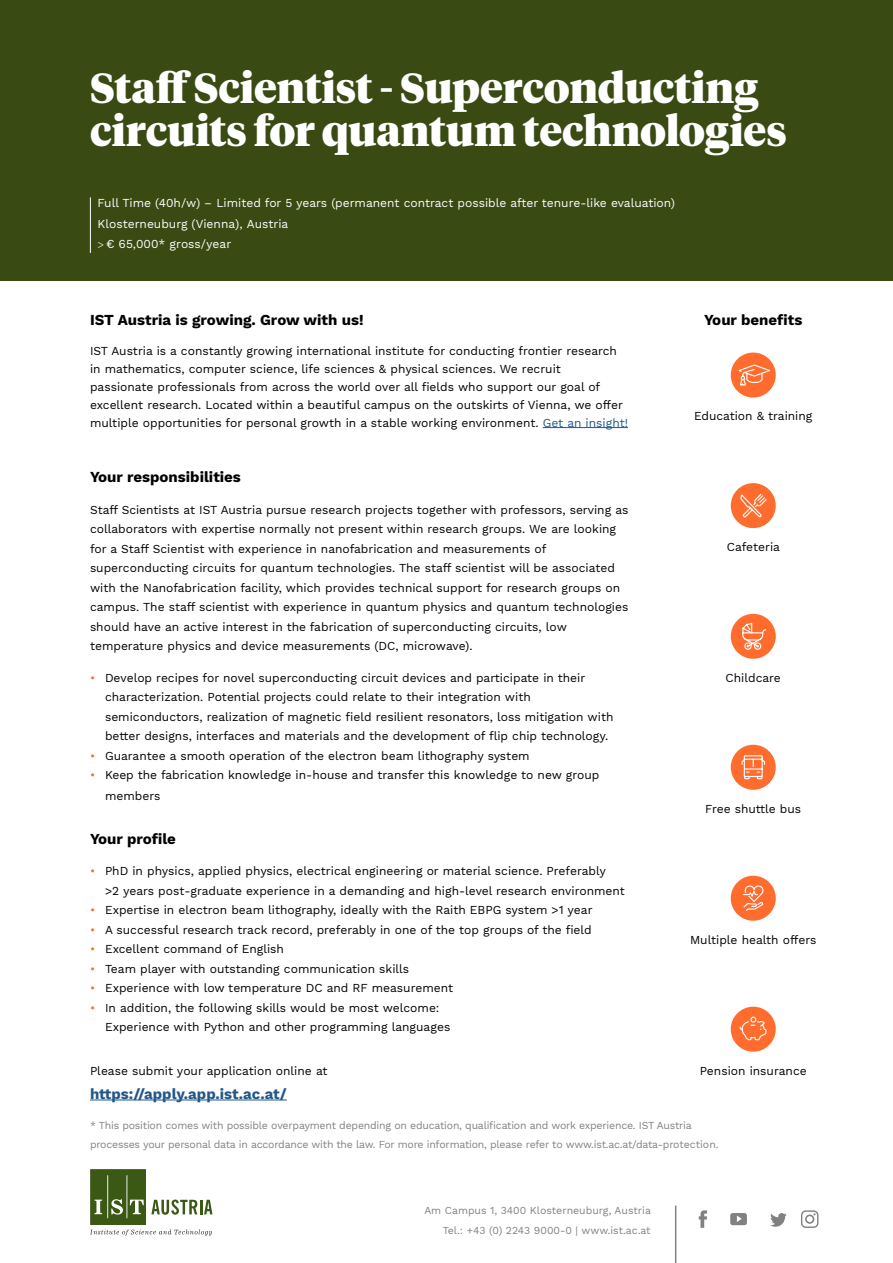
<style>
.page{position:relative;width:893px;height:1263px;background:#fff}
.page>*{position:absolute;margin:0;border:0;box-sizing:border-box;transform-origin:0 0}
.Titel{font:900 42px/43.5px "Tiempos Headline";letter-spacing:-.01em;color:#fff}
.t1{font:700 15px "Work Sans";color:#000}
.t2{font:700 15px "Work Sans";color:#235789}
.Copy{font:12px/19.5px "Work Sans";color:#000}
.Lead{font:12px/20.9px "Work Sans";color:#fff}
.t3{font:10.5px/19.5px "Work Sans";letter-spacing:-.02em;color:#818181}
.t4{font:10.5px/19.5px "Work Sans";color:#818181;text-align:right}
.s1{font-family:"Minion Pro"}
.s2{color:#235789}
.s3{color:#ff6c2d}
</style>
<div class="page">
<div style="left:0;top:0;width:893px;height:280px;background:#394a13"></div>
<hr style="left:90px;top:197px;width:1px;height:56px;background:#fff">
<hr style="left:543px;top:427px;width:85px;height:1px;background:#235789">
<hr style="left:675px;top:1205px;width:1px;height:58px;background:#818181">
<svg style="left:699px;top:1210px;width:8px;height:18px"></svg>
<svg style="left:730px;top:1213px;width:17px;height:12px"></svg>
<svg style="left:770px;top:1213px;width:17px;height:14px"></svg>
<svg style="left:801px;top:1210px;width:17px;height:18px"></svg>
<hr style="left:90px;top:1099px;width:197px;height:1px;background:#235789">
<svg style="left:90px;top:1169px;width:122px;height:66px"></svg>
<div style="left:731px;top:483px;width:45px;height:45px;background:#ff6c2d;border-radius:50%"></div>
<svg style="left:740px;top:493px;width:27px;height:25px"></svg>
<div style="left:731px;top:745px;width:45px;height:45px;background:#ff6c2d;border-radius:50%"></div>
<svg style="left:741px;top:755px;width:25px;height:25px"></svg>
<div style="left:731px;top:353px;width:45px;height:45px;background:#ff6c2d;border-radius:50%"></div>
<svg style="left:736px;top:364px;width:37px;height:29px"></svg>
<div style="left:731px;top:614px;width:45px;height:45px;background:#ff6c2d;border-radius:50%"></div>
<svg style="left:742px;top:623px;width:25px;height:27px"></svg>
<div style="left:731px;top:876px;width:45px;height:45px;background:#ff6c2d;border-radius:50%"></div>
<svg style="left:743px;top:885px;width:21px;height:26px"></svg>
<div style="left:731px;top:1007px;width:45px;height:45px;background:#ff6c2d;border-radius:50%"></div>
<svg style="left:739px;top:1011px;width:28px;height:30px"></svg>
<p class="Titel" style="left:90px;top:64px;width:698px">Staff Scientist - Superconducting circuits for quantum technologies</p>
<p class="Lead" style="left:98px;top:192px;width:579px">Full Time (40h/w) – Limited for 5 years (permanent contract possible after tenure-like evaluation)<br>Klosterneuburg (Vienna), Austria<br><span class="s1">&gt;</span> € 65,000* gross/year</p>
<h1 class="t1" style="left:90px;top:311px;width:275px">IST Austria is growing. Grow with us!</h1>
<p class="Copy" style="left:90px;top:342px;width:539px;line-height:18px">IST Austria is a constantly growing international institute for conducting frontier research in mathematics, computer science, life sciences &amp; physical sciences. We recruit<br>passionate professionals from across the world over all fields who support our goal of excellent research. Located within a beautiful campus on the outskirts of Vienna, we offer multiple opportunities for personal growth in a stable working environment. <span class="s2">Get an insight!</span></p>
<h1 class="t1" style="left:90px;top:468px;width:152px">Your responsibilities</h1>
<p class="Copy" style="left:90px;top:500px;width:540px">Staff Scientists at IST Austria pursue research projects together with professors, serving as collaborators with expertise normally not present within research groups. We are looking for a Staff Scientist with experience in nanofabrication and measurements of superconducting circuits for quantum technologies. The staff scientist will be associated with the Nanofabrication facility, which provides technical support for research groups on campus. The staff scientist with experience in quantum physics and quantum technologies should have an active interest in the fabrication of superconducting circuits, low temperature physics and device measurements (DC, microwave).</p>
<p class="Copy" style="left:105px;top:668px;width:510px;text-indent:-15px"><span class="s3">•</span> Develop recipes for novel superconducting circuit devices and participate in their characterization. Potential projects could relate to their integration with semiconductors, realization of magnetic field resilient resonators, loss mitigation with better designs, interfaces and materials and the development of flip chip technology.</p>
<p class="Copy" style="left:90px;top:746px;width:441px"><span class="s3">•</span> Guarantee a smooth operation of the electron beam lithography system</p>
<p class="Copy" style="left:105px;top:765px;width:496px;line-height:21px;text-indent:-15px"><span class="s3">•</span> Keep the fabrication knowledge in-house and transfer this knowledge to new group members</p>
<h1 class="t1" style="left:90px;top:830px;width:88px">Your profile</h1>
<p class="Copy" style="left:105px;top:862px;width:521px;text-indent:-15px"><span class="s3">•</span> PhD in physics, applied physics, electrical engineering or material science. Preferably<br>&gt;2 years post-graduate experience in a demanding and high-level research environment</p>
<p class="Copy" style="left:90px;top:901px;width:504px"><span class="s3">•</span> Expertise in electron beam lithography, ideally with the Raith EBPG system &gt;1 year</p>
<p class="Copy" style="left:90px;top:920px;width:503px"><span class="s3">•</span> A successful research track record, preferably in one of the top groups of the field</p>
<p class="Copy" style="left:90px;top:940px;width:195px"><span class="s3">•</span> Excellent command of English</p>
<p class="Copy" style="left:90px;top:959px;width:321px"><span class="s3">•</span> Team player with outstanding communication skills</p>
<p class="Copy" style="left:90px;top:979px;width:365px"><span class="s3">•</span> Experience with low temperature DC and RF measurement</p>
<p class="Copy" style="left:105px;top:998px;width:347px;text-indent:-15px"><span class="s3">•</span> In addition, the following skills would be most welcome:<br>Experience with Python and other programming languages</p>
<p class="Copy" style="left:90px;top:1062px;width:239px">Please submit your application online at</p>
<p class="t2" style="left:90px;top:1085px;width:198px">https://apply.app.ist.ac.at/</p>
<p class="t1" style="left:704px;top:311px;width:100px">Your benefits</p>
<p class="Copy" style="left:694px;top:407px;width:120px">Education &amp; training</p>
<p class="Copy" style="left:727px;top:538px;width:55px">Cafeteria</p>
<p class="Copy" style="left:726px;top:669px;width:57px">Childcare</p>
<p class="Copy" style="left:705px;top:800px;width:98px">Free shuttle bus</p>
<p class="Copy" style="left:690px;top:930px;width:128px">Multiple health offers</p>
<p class="Copy" style="left:700px;top:1061px;width:109px">Pension insurance</p>
<p class="t3" style="left:90px;top:1116px;width:630px">* This position comes with possible overpayment depending on education, qualification and work experience. IST Austria processes your personal data in accordance with the law. For more information, please refer to www.ist.ac.at/data-protection.</p>
<p class="t4" style="left:424px;top:1201px;width:228px">Am Campus 1, 3400 Klosterneuburg, Austria<br>Tel.: +43 (0) 2243 9000-0 | www.ist.ac.at</p>
</div>
